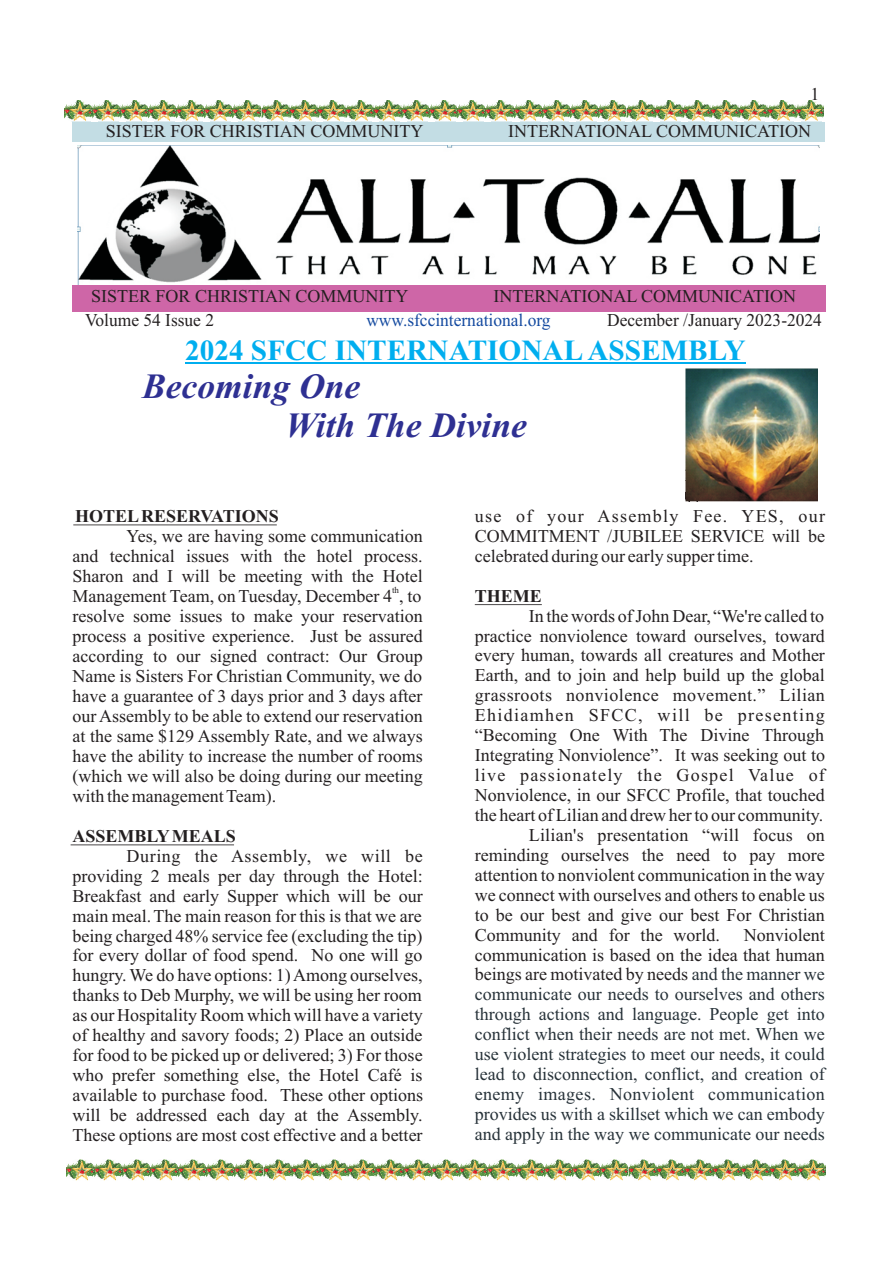
<style>
.page{position:relative;width:893px;height:1263px;background:#fff}
.page>*{position:absolute;margin:0;border:0;box-sizing:border-box;transform-origin:0 0}
.t1{font:italic 700 35.55px/39.3px "Times New Roman";color:#2e3092}
.t2{font:700 29.25px "Times New Roman";color:#00aeef}
.t3{font:18px/20px "Times New Roman";color:#231f20;text-align:justify}
.t4{font:18px/20px "Times New Roman";color:#273239;text-align:justify}
.t5{font:18px "Times New Roman";letter-spacing:.025em;color:#231f20}
.t6{font:700 18px "Times New Roman";color:#231f20}
.t7{font:18px "Times New Roman";letter-spacing:.07em;color:#231f20}
.t8{font:18px "Times New Roman";letter-spacing:.075em;color:#231f20}
.t9{font:18px "Times New Roman";color:#144aa0}
.t10{font:9px "Times New Roman";color:#231f20}
.s1{color:#231f20}
</style>
<div class="page">
<img style="left:78px;top:146px;width:742px;height:139px">
<div style="left:72px;top:122px;width:753px;height:19px;background:#c3dde4"></div>
<div style="left:72px;top:285px;width:754px;height:27px;background:#ce66a7"></div>
<hr style="left:73px;top:524px;width:204px;height:1px;background:#231f20">
<hr style="left:71px;top:844px;width:163px;height:1px;background:#231f20">
<hr style="left:475px;top:604px;width:67px;height:1px;background:#231f20">
<hr style="left:185px;top:362px;width:561px;height:2px;background:#00aeef">
<img style="left:686px;top:368px;width:132px;height:133px">
<img style="left:64px;top:101px;width:759px;height:18px">
<img style="left:126px;top:102px;width:20px;height:20px">
<img style="left:155px;top:102px;width:20px;height:20px">
<img style="left:183px;top:102px;width:20px;height:20px">
<img style="left:211px;top:102px;width:20px;height:20px">
<img style="left:239px;top:102px;width:20px;height:20px">
<img style="left:267px;top:102px;width:20px;height:20px">
<img style="left:295px;top:102px;width:20px;height:20px">
<img style="left:323px;top:102px;width:20px;height:20px">
<img style="left:351px;top:102px;width:20px;height:20px">
<img style="left:379px;top:102px;width:20px;height:20px">
<img style="left:408px;top:102px;width:20px;height:20px">
<img style="left:436px;top:102px;width:20px;height:20px">
<img style="left:464px;top:102px;width:20px;height:20px">
<img style="left:492px;top:102px;width:20px;height:20px">
<img style="left:520px;top:102px;width:20px;height:20px">
<img style="left:548px;top:102px;width:20px;height:20px">
<img style="left:576px;top:102px;width:20px;height:20px">
<img style="left:604px;top:102px;width:20px;height:20px">
<img style="left:632px;top:102px;width:20px;height:20px">
<img style="left:661px;top:102px;width:20px;height:20px">
<img style="left:689px;top:102px;width:20px;height:20px">
<img style="left:717px;top:102px;width:20px;height:20px">
<img style="left:745px;top:102px;width:20px;height:20px">
<img style="left:773px;top:102px;width:20px;height:20px">
<img style="left:801px;top:102px;width:20px;height:20px">
<img style="left:98px;top:102px;width:20px;height:20px">
<img style="left:70px;top:102px;width:20px;height:20px">
<img style="left:66px;top:1159px;width:759px;height:20px">
<img style="left:128px;top:1161px;width:20px;height:19px">
<img style="left:157px;top:1161px;width:20px;height:19px">
<img style="left:185px;top:1161px;width:20px;height:19px">
<img style="left:213px;top:1161px;width:20px;height:19px">
<img style="left:241px;top:1161px;width:20px;height:19px">
<img style="left:269px;top:1161px;width:20px;height:19px">
<img style="left:297px;top:1161px;width:20px;height:19px">
<img style="left:325px;top:1161px;width:20px;height:19px">
<img style="left:353px;top:1161px;width:20px;height:19px">
<img style="left:381px;top:1161px;width:20px;height:19px">
<img style="left:410px;top:1161px;width:20px;height:19px">
<img style="left:438px;top:1161px;width:20px;height:19px">
<img style="left:466px;top:1161px;width:20px;height:19px">
<img style="left:494px;top:1161px;width:20px;height:19px">
<img style="left:522px;top:1161px;width:20px;height:19px">
<img style="left:550px;top:1161px;width:20px;height:19px">
<img style="left:578px;top:1161px;width:20px;height:19px">
<img style="left:606px;top:1161px;width:20px;height:19px">
<img style="left:634px;top:1161px;width:20px;height:19px">
<img style="left:663px;top:1161px;width:20px;height:19px">
<img style="left:691px;top:1161px;width:20px;height:19px">
<img style="left:719px;top:1161px;width:20px;height:19px">
<img style="left:747px;top:1161px;width:20px;height:19px">
<img style="left:775px;top:1161px;width:20px;height:19px">
<img style="left:803px;top:1161px;width:20px;height:19px">
<img style="left:100px;top:1161px;width:20px;height:19px">
<img style="left:72px;top:1161px;width:20px;height:19px">
<p class="t3" style="left:810px;top:86px;width:10px">1</p>
<p class="t3" style="left:106px;top:123px;width:319px">SISTER FOR CHRISTIAN COMMUNITY</p>
<p class="t3" style="left:508px;top:123px;width:304px">INTERNATIONAL COMMUNICATION</p>
<p class="t3" style="left:91px;top:288px;width:319px">SISTER FOR CHRISTIAN COMMUNITY</p>
<p class="t3" style="left:493px;top:288px;width:304px">INTERNATIONAL COMMUNICATION</p>
<p class="t3" style="left:85px;top:312px;width:130px">Volume 54 Issue 2</p>
<p class="t9" style="left:366px;top:314px;width:186px">www.sfccinternational.org</p>
<p class="t3" style="left:607px;top:312px;width:216px">December /January 2023-2024</p>
<h2 class="t2" style="left:185px;top:340px;width:562px">2024 SFCC INTERNATIONAL ASSEMBLY</h2>
<h1 class="t1" style="left:286px;top:370px;width:243px;text-indent:-143px">Becoming One<br>With The Divine</h1>
<p class="t6" style="left:75px;top:510px;width:205px">HOTEL RESERVATIONS</p>
<p class="t3" style="left:73px;top:527px;width:352px;text-indent:54px">Yes, we are having some communication and technical issues with the hotel process.<br>Sharon and I will be meeting with the Hotel Management Team, onTuesday, December 4 , to</p>
<p class="t10" style="left:392px;top:587px;width:9px">th</p>
<p class="t3" style="left:73px;top:608px;width:352px">resolve some issues to make your reservation process a positive experience. Just be assured according to our signed contract: Our Group Name is Sisters For Christian Community, we do have a guarantee of 3 days prior and 3 days after our Assembly to be able to extend our reservation at the same $129 Assembly Rate, and we always have the ability to increase the number of rooms (which we will also be doing during our meeting with the management Team).</p>
<p class="t6" style="left:72px;top:830px;width:165px">ASSEMBLY MEALS</p>
<p class="t3" style="left:72px;top:847px;width:352px;text-indent:54px">During the Assembly, we will be providing 2 meals per day through the Hotel:<br>Breakfast and early Supper which will be our main meal.The main reason for this is that we are being charged 48% service fee (excluding the tip) for every dollar of food spend. No one will go hungry. We do have options: 1) Among ourselves, thanks to Deb Murphy, we will be using her room as our Hospitality Room which will have a variety of healthy and savory foods; 2) Place an outside for food to be picked up or delivered; 3) For those who prefer something else, the Hotel Café is available to purchase food. These other options will be addressed each day at the Assembly.<br>These options are most cost effective and a better</p>
<p class="t3" style="left:475px;top:508px;width:352px">use of your Assembly Fee. YES, our COMMITMENT /JUBILEE SERVICE will be celebrated during our early supper time.</p>
<p class="t6" style="left:475px;top:589px;width:69px">THEME</p>
<p class="t3" style="left:529px;top:607px;width:297px">In the words of John Dear,“We're called to</p>
<p class="t3" style="left:475px;top:627px;width:352px">practice nonviolence toward ourselves, toward</p>
<p class="t3" style="left:475px;top:647px;width:352px">every human, towards all creatures and Mother</p>
<p class="t3" style="left:475px;top:667px;width:352px">Earth, and to join and help build up the global</p>
<p class="t5" style="left:475px;top:689px;width:352px">grassroots nonviolence movement.” Lilian</p>
<p class="t8" style="left:475px;top:709px;width:352px">Ehidiamhen SFCC, will be presenting</p>
<p class="t3" style="left:475px;top:727px;width:351px">“Becoming One With The Divine Through</p>
<p class="t3" style="left:475px;top:747px;width:352px">Integrating Nonviolence”. It was seeking out to</p>
<p class="t7" style="left:475px;top:769px;width:352px">live passionately the Gospel Value of</p>
<p class="t3" style="left:475px;top:787px;width:352px">Nonviolence, in our SFCC Profile, that touched</p>
<p class="t3" style="left:475px;top:807px;width:350px">the heart of Lilian and drew her to our community.</p>
<p class="t3" style="left:529px;top:827px;width:298px">Lilian's presentation “will focus on</p>
<p class="t3" style="left:475px;top:846px;width:352px">reminding ourselves the need to pay more</p>
<p class="t3" style="left:475px;top:866px;width:352px">attention to nonviolent communication in the way</p>
<p class="t3" style="left:475px;top:886px;width:352px">we connect with ourselves and others to enable us</p>
<p class="t3" style="left:475px;top:906px;width:352px">to be our best and give our best For Christian</p>
<p class="t3" style="left:475px;top:926px;width:247px">Community and for the world.</p>
<p class="t4" style="left:475px;top:926px;width:352px;text-indent:269px"><span class="s1">Nonviolent communication is based on the idea that human beings are motivated by needs</span> and the manner we communicate our needs to ourselves and others through actions and language. People get into conflict when their needs are not met. When we use violent strategies to meet our needs, it could lead to disconnection, conflict, and creation of enemy images. Nonviolent communication provides us with a skillset which we can embody and apply in the way we communicate our needs</p>
</div>
